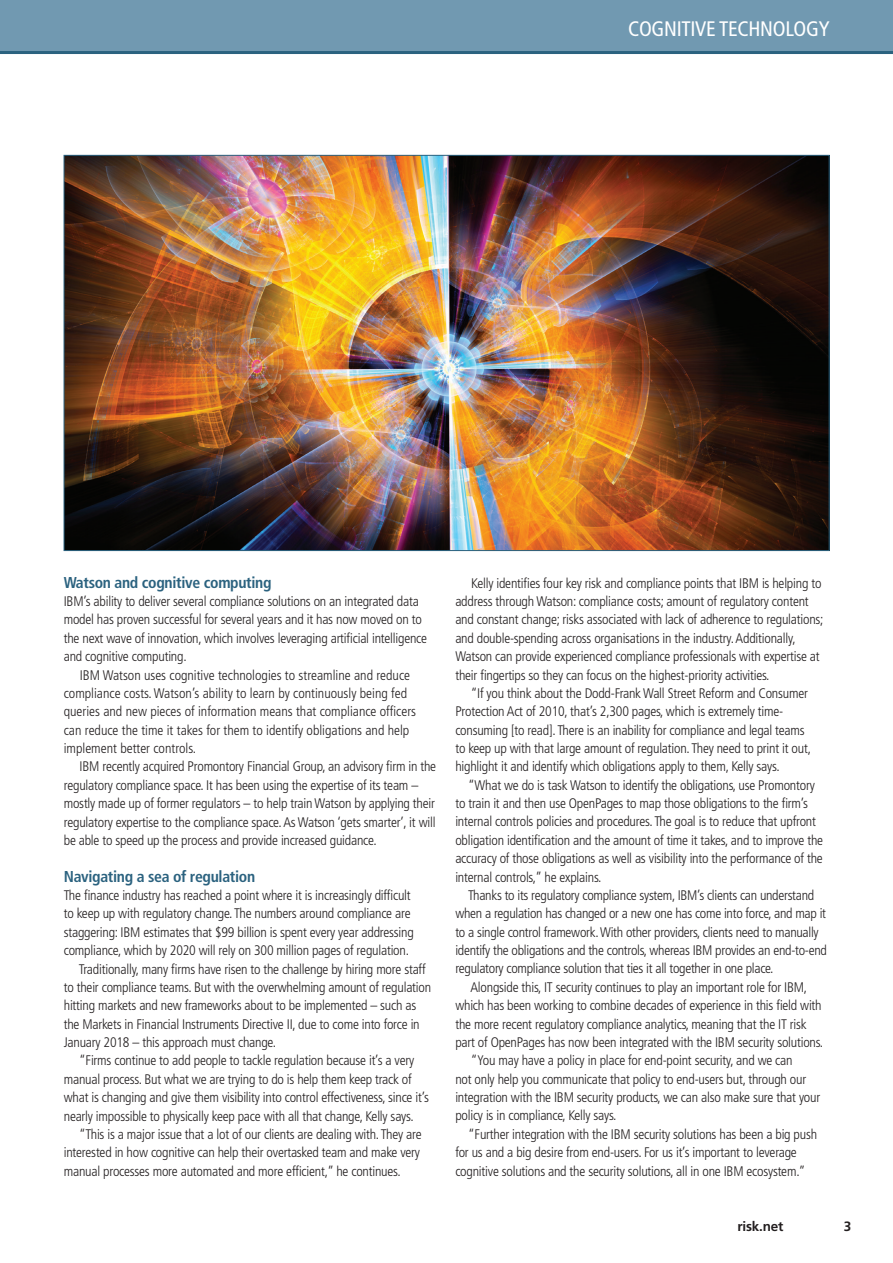
<style>
.page{position:relative;width:893px;height:1263px;background:#fff}
.page>*{position:absolute;margin:0;border:0;box-sizing:border-box;transform-origin:0 0}
.t1{font:condensed 21px "Frutiger LT Std";letter-spacing:-.015em;color:#fff}
.t2{font:700 condensed 15.75px "Frutiger LT Std";letter-spacing:-.02em;color:#2b627f}
.t3{font:300 condensed 13.8px/18.3px "Frutiger LT Std";letter-spacing:-.015em;color:#231f20}
.t4{font:700 13.5px "Frutiger LT Std";letter-spacing:-.015em;color:#231f20}
</style>
<div class="page">
<div style="left:0;top:0;width:893px;height:54px;background:#7199b1"></div>
<hr style="left:0;top:51px;width:893px;height:3px;background:#2b627f">
<img style="left:66px;top:157px;width:761px;height:392px">
<h1 class="t1" style="left:628px;top:17px;width:203px">COGNITIVE TECHNOLOGY</h1>
<p class="t2" style="left:64px;top:573px;width:209px">Watson and cognitive computing</p>
<p class="t3" style="left:64px;top:592px;width:365px">IBM’s ability to deliver several compliance solutions on an integrated data model has proven successful for several years and it has now moved on to the next wave of innovation, which involves leveraging artificial intelligence and cognitive computing.</p>
<p class="t3" style="left:64px;top:666px;width:354px;text-indent:16px">IBM Watson uses cognitive technologies to streamline and reduce compliance costs. Watson’s ability to learn by continuously being fed queries and new pieces of information means that compliance officers can reduce the time it takes for them to identify obligations and help implement better controls.</p>
<p class="t3" style="left:64px;top:758px;width:374px;text-indent:16px">IBM recently acquired Promontory Financial Group, an advisory firm in the regulatory compliance space. It has been using the expertise of its team – mostly made up of former regulators – to help train Watson by applying their regulatory expertise to the compliance space. As Watson ‘gets smarter’, it will be able to speed up the process and provide increased guidance.</p>
<p class="t2" style="left:64px;top:867px;width:193px">Navigating a sea of regulation</p>
<p class="t3" style="left:64px;top:886px;width:348px">The finance industry has reached a point where it is increasingly difficult</p>
<p class="t3" style="left:64px;top:905px;width:348px">to keep up with regulatory change. The numbers around compliance are</p>
<p class="t3" style="left:64px;top:923px;width:352px">staggering: IBM estimates that $99 billion is spent every year addressing</p>
<p class="t3" style="left:64px;top:941px;width:347px">compliance, which by 2020 will rely on 300 million pages of regulation.</p>
<p class="t3" style="left:79px;top:960px;width:348px">Traditionally, many firms have risen to the challenge by hiring more staff</p>
<p class="t3" style="left:64px;top:978px;width:369px">to their compliance teams. But with the overwhelming amount of regulation</p>
<p class="t3" style="left:64px;top:996px;width:354px">hitting markets and new frameworks about to be implemented – such as</p>
<p class="t3" style="left:64px;top:1015px;width:357px">the Markets in Financial Instruments Directive II, due to come into force in</p>
<p class="t3" style="left:64px;top:1033px;width:214px">January 2018 – this approach must change.</p>
<p class="t3" style="left:79px;top:1052px;width:337px">“Firms continue to add people to tackle regulation because it’s a very</p>
<p class="t3" style="left:64px;top:1070px;width:349px">manual process. But what we are trying to do is help them keep track of</p>
<p class="t3" style="left:64px;top:1088px;width:367px">what is changing and give them visibility into control effectiveness, since it’s</p>
<p class="t3" style="left:64px;top:1107px;width:351px">nearly impossible to physically keep pace with all that change, Kelly says.</p>
<p class="t3" style="left:79px;top:1125px;width:344px">“This is a major issue that a lot of our clients are dealing with. They are</p>
<p class="t3" style="left:64px;top:1143px;width:358px">interested in how cognitive can help their overtasked team and make very</p>
<p class="t3" style="left:64px;top:1162px;width:338px">manual processes more automated and more efficient,” he continues.</p>
<p class="t3" style="left:455px;top:574px;width:370px;text-indent:16px">Kelly identifies four key risk and compliance points that IBM is helping to address through Watson: compliance costs; amount of regulatory content and constant change; risks associated with lack of adherence to regulations; and double-spending across organisations in the industry. Additionally, Watson can provide experienced compliance professionals with expertise at their fingertips so they can focus on the highest-priority activities.</p>
<p class="t3" style="left:455px;top:684px;width:357px;text-indent:15px">“If you think about the Dodd-Frank Wall Street Reform and Consumer Protection Act of 2010, that’s 2,300 pages, which is extremely time&shy;consuming [to read]. There is an inability for compliance and legal teams to keep up with that large amount of regulation. They need to print it out, highlight it and identify which obligations apply to them, Kelly says.</p>
<p class="t3" style="left:455px;top:776px;width:369px;text-indent:13px">“What we do is task Watson to identify the obligations, use Promontory to train it and then use OpenPages to map those obligations to the firm’s internal controls policies and procedures. The goal is to reduce that upfront obligation identification and the amount of time it takes, and to improve the accuracy of those obligations as well as visibility into the performance of the internal controls,” he explains.</p>
<p class="t3" style="left:455px;top:886px;width:373px;text-indent:13px">Thanks to its regulatory compliance system, IBM’s clients can understand when a regulation has changed or a new one has come into force, and map it to a single control framework. With other providers, clients need to manually identify the obligations and the controls, whereas IBM provides an end-to-end regulatory compliance solution that ties it all together in one place.</p>
<p class="t3" style="left:470px;top:978px;width:338px">Alongside this, IT security continues to play an important role for IBM,</p>
<p class="t3" style="left:455px;top:996px;width:368px">which has been working to combine decades of experience in this field with</p>
<p class="t3" style="left:455px;top:1015px;width:353px">the more recent regulatory compliance analytics, meaning that the IT risk</p>
<p class="t3" style="left:455px;top:1033px;width:369px">part of OpenPages has now been integrated with the IBM security solutions.</p>
<p class="t3" style="left:471px;top:1051px;width:323px">“You may have a policy in place for end-point security, and we can</p>
<p class="t3" style="left:455px;top:1070px;width:352px">not only help you communicate that policy to end-users but, through our</p>
<p class="t3" style="left:455px;top:1088px;width:366px">integration with the IBM security products, we can also make sure that your</p>
<p class="t3" style="left:455px;top:1107px;width:163px">policy is in compliance, Kelly says.</p>
<p class="t3" style="left:468px;top:1125px;width:351px">“Further integration with the IBM security solutions has been a big push</p>
<p class="t3" style="left:455px;top:1143px;width:343px">for us and a big desire from end-users. For us it’s important to leverage</p>
<p class="t3" style="left:455px;top:1162px;width:352px">cognitive solutions and the security solutions, all in one IBM ecosystem.”</p>
<p class="t4" style="left:737px;top:1218px;width:47px">risk.net</p>
<p class="t4" style="left:844px;top:1218px;width:9px">3</p>
</div>
